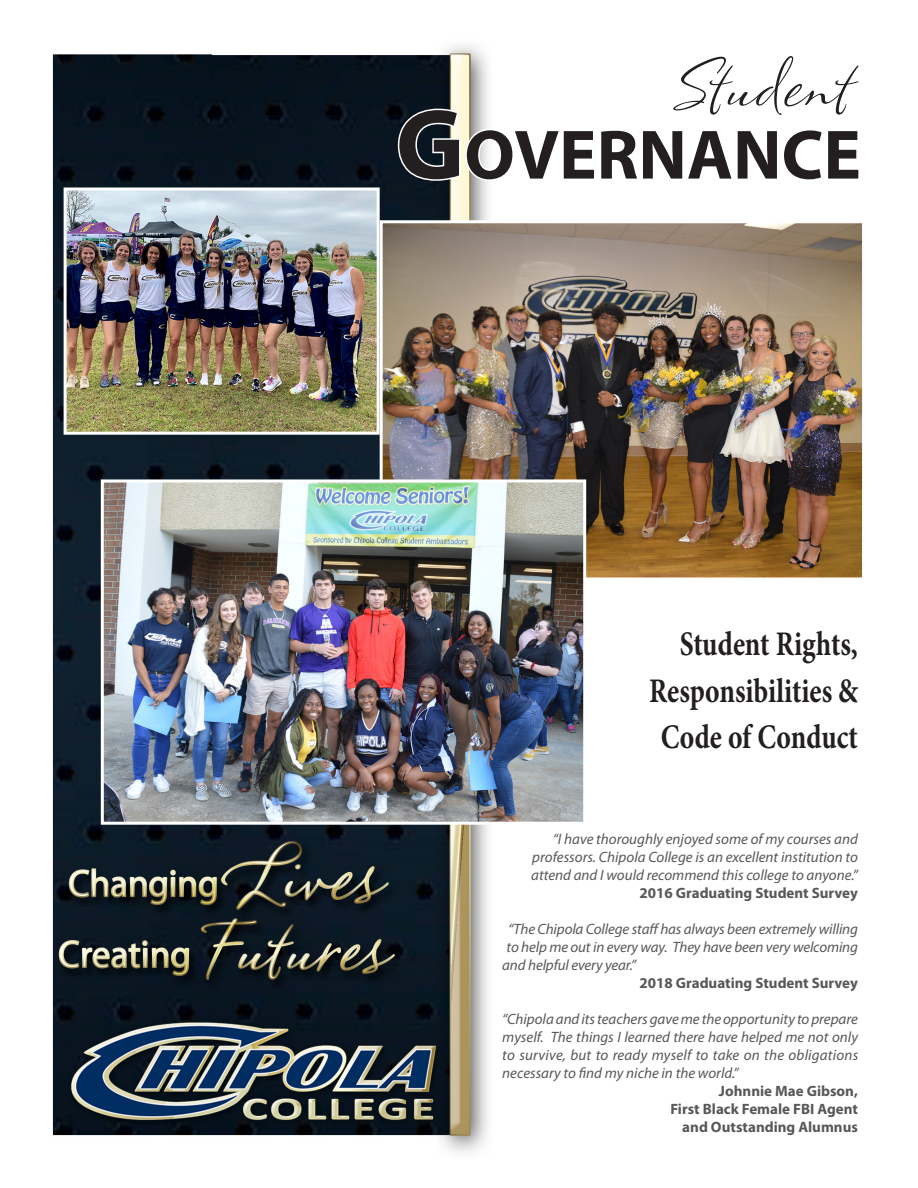
<style>
.page{position:relative;width:918px;height:1188px;background:#fff}
.page>*{position:absolute;margin:0;border:0;box-sizing:border-box;transform-origin:0 0}
.t1{font:700 70.35px "Myriad Pro";color:#231f20}
.t2{font:60.75px "Kat Tail HMK";color:#231f20}
.t3{font:700 34.5px/46.5px "Minion Pro";color:#231f20;text-align:right;scale:.8 1}
.t4{font:italic 15px/18px "Myriad Pro";color:#57585a;text-align:justify}
.t5{font:700 15px/18px "Myriad Pro";color:#57585a;text-align:right}
.t6{font:700 15px "Minion Pro";color:#231f20}
.s1{font-size:100.5px}
</style>
<div class="page">
<img style="left:52px;top:45px;width:436px;height:1108px">
<svg style="left:396px;top:52px;width:92px;height:131px;background:#767b7a"></svg>
<img style="left:68px;top:192px;width:308px;height:239px">
<div style="left:64px;top:188px;width:316px;height:247px;border:3px solid #fff"></div>
<img style="left:384px;top:224px;width:477px;height:352px">
<div style="left:380px;top:220px;width:485px;height:360px;border:3px solid #fff"></div>
<img style="left:105px;top:483px;width:477px;height:338px">
<div style="left:101px;top:479px;width:485px;height:346px;border:3px solid #fff"></div>
<h2 class="t2" style="left:681px;top:48px;width:178px">Student</h2>
<h1 class="t1" style="left:396px;top:109px;width:467px"><span class="s1">G</span>OVERNANCE</h1>
<h3 class="t3" style="left:649px;top:620px;width:262px">Student Rights,<br>Responsibilities &amp;<br>Code of Conduct</h3>
<p class="t4" style="left:531px;top:829px;width:328px;text-indent:22px">“I have thoroughly enjoyed some of my courses and professors. Chipola College is an excellent institution to attend and I would recommend this college to anyone.”</p>
<p class="t5" style="left:640px;top:883px;width:220px">2016 Graduating Student Survey</p>
<p class="t4" style="left:502px;top:919px;width:357px;text-indent:6px">“The Chipola College staff has always been extremely willing to help me out in every way. They have been very welcoming and helpful every year.”</p>
<p class="t5" style="left:640px;top:973px;width:220px">2018 Graduating Student Survey</p>
<p class="t4" style="left:502px;top:1009px;width:357px">“Chipola and its teachers gave me the opportunity to prepare myself. The things I learned there have helped me not only to survive, but to ready myself to take on the obligations necessary to find my niche in the world.”</p>
<p class="t5" style="left:670px;top:1081px;width:189px">Johnnie Mae Gibson,<br>First Black Female FBI Agent and Outstanding Alumnus</p>
<p class="t6" style="left:848px;top:1110px;width:16px">51</p>
</div>
